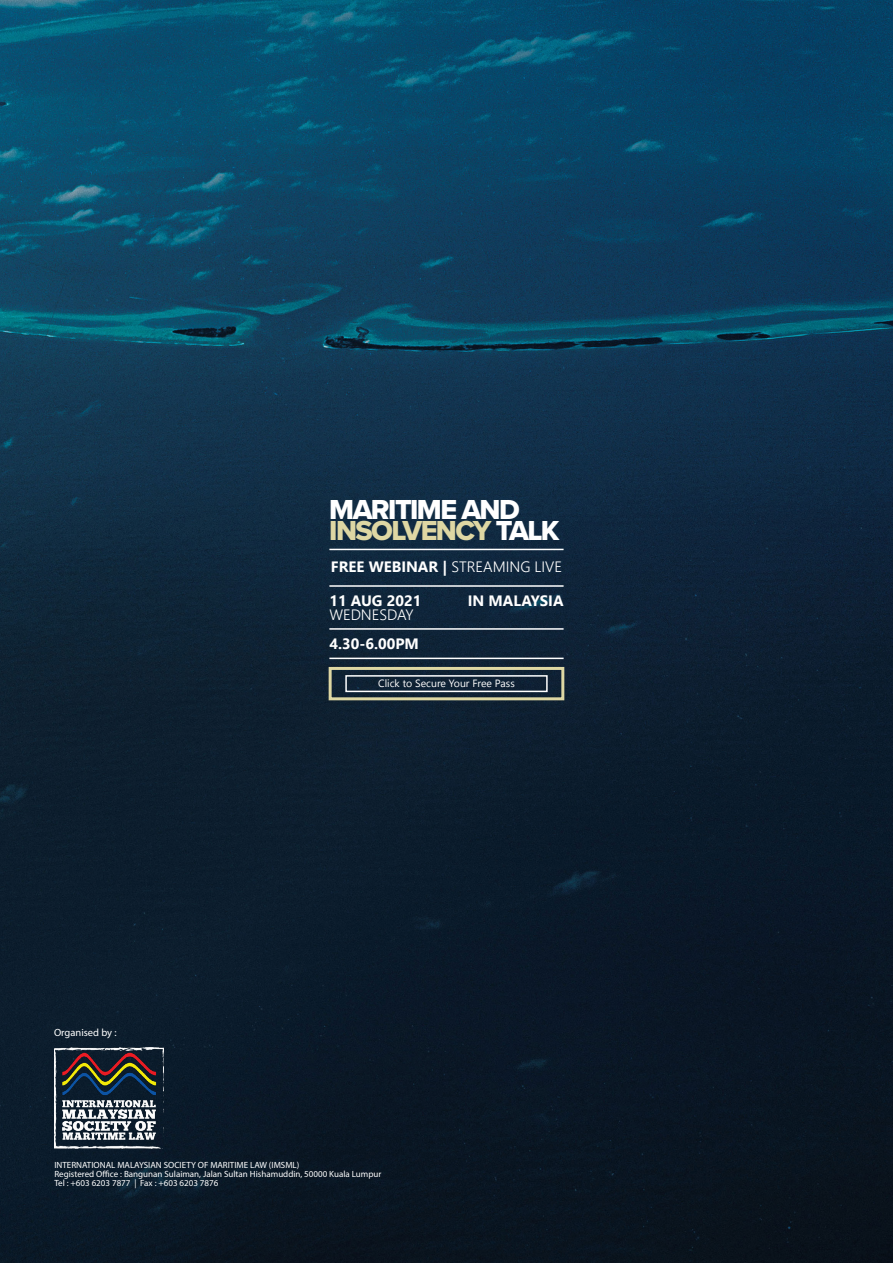
<style>
.page{position:relative;width:893px;height:1263px;background:#fff}
.page>*{position:absolute;margin:0;border:0;box-sizing:border-box;transform-origin:0 0}
.t1{font:28.5px/21px "Proxima Nova Extrabld";letter-spacing:-.055em;color:#fff}
.t2{font:300 15px "Nirmala UI";color:#fff}
.t3{font:700 15px "Nirmala UI";color:#fff}
.t4{font:10.5px "Nirmala UI";color:#fff}
.t5{font:10.5px "Myriad Pro";color:#fff}
.t6{font:9px/9px "Myriad Pro";color:#fff}
.s1{color:#ded7a3}
.s2{font-weight:700}
</style>
<div class="page">
<img style="left:0;top:0;width:893px;height:1263px">
<img style="left:54px;top:1043px;width:110px;height:108px">
<hr style="left:329px;top:549px;width:235px;height:1px;background:#fff">
<hr style="left:329px;top:585px;width:235px;height:2px;background:#fff">
<hr style="left:329px;top:628px;width:235px;height:2px;background:#fff">
<hr style="left:329px;top:658px;width:235px;height:1px;background:#fff">
<div style="left:329px;top:667px;width:235px;height:33px;border:3px solid #ded7a3"></div>
<div style="left:345px;top:675px;width:203px;height:17px;border:2px solid #fff"></div>
<h1 class="t1" style="left:329px;top:499px;width:232px">MARITIME AND<br><span class="s1">INSOLVENCY</span> TALK</h1>
<h2 class="t2" style="left:331px;top:555px;width:233px"><span class="s2">FREE WEBINAR |</span> STREAMING LIVE</h2>
<h2 class="t3" style="left:329px;top:588px;width:93px">11 AUG 2021</h2>
<h2 class="t2" style="left:329px;top:602px;width:86px">WEDNESDAY</h2>
<h2 class="t3" style="left:468px;top:588px;width:97px">IN MALAYSIA</h2>
<h2 class="t3" style="left:329px;top:631px;width:91px">4.30-6.00PM</h2>
<p class="t5" style="left:54px;top:1026px;width:64px">Organised by :</p>
<p class="t4" style="left:378px;top:675px;width:138px">Click to Secure Your Free Pass</p>
<p class="t6" style="left:54px;top:1161px;width:328px">INTERNATIONAL MALAYSIAN SOCIETY OF MARITIME LAW (IMSML)<br>Registered Office : Bangunan Sulaiman, Jalan Sultan Hishamuddin, 50000 Kuala Lumpur<br>Tel : +603 6203 7877 | Fax : +603 6203 7876</p>
</div>
